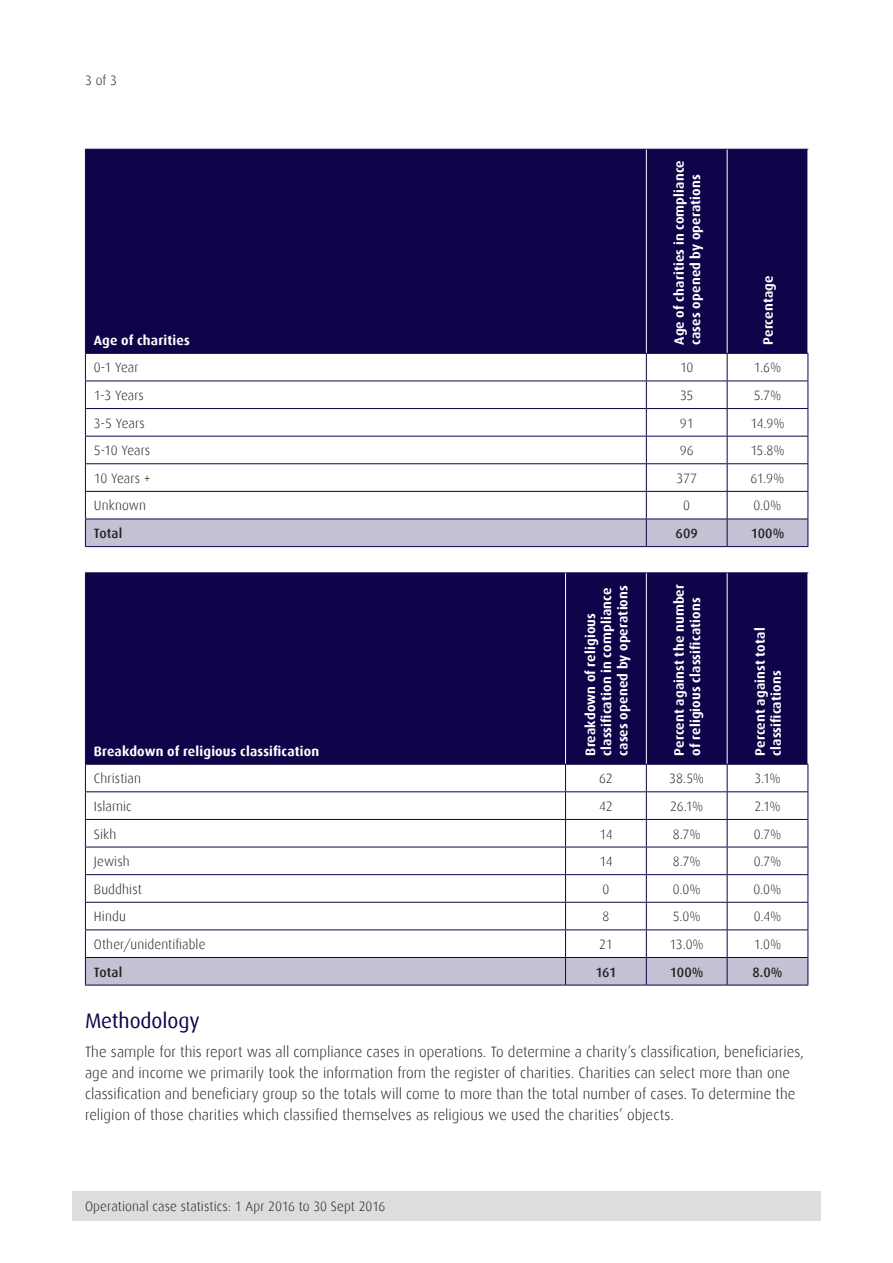
<style>
.page{position:relative;width:893px;height:1263px;background:#fff}
.page>*{position:absolute;margin:0;border:0;box-sizing:border-box;transform-origin:0 0}
.Heading_1{font:21px "Dax";letter-spacing:-.005em;color:#0d0449}
.Body_Text{font:300 15px/21px "Dax";letter-spacing:.005em;color:#231f20}
.Table_Header_-_Left{font:700 13.5px/16.2px "Dax";letter-spacing:.015em;color:#fff}
.Table_Text{font:300 13.5px "Dax";letter-spacing:.01em;color:#231f20}
.Table_Text_-_Centre{font:300 13.5px "Dax";letter-spacing:-.02em;color:#231f20}
.Table_Text_-_Centre-2{font:500 13.5px "Dax";letter-spacing:-.01em;color:#231f20}
.Table_Text-2{font:500 13.5px "Dax";letter-spacing:.005em;color:#231f20}
</style>
<div class="page">
<div style="left:72px;top:1191px;width:749px;height:29px;background:#dcdddf"></div>
<div style="left:86px;top:150px;width:721px;height:203px;background:#0d0449"></div>
<hr style="left:85px;top:150px;width:1px;height:203px;background:#0d0449">
<hr style="left:85px;top:149px;width:561px;height:1px;background:#0d0449">
<hr style="left:646px;top:149px;width:81px;height:1px;background:#0d0449">
<hr style="left:727px;top:149px;width:81px;height:1px;background:#0d0449">
<hr style="left:646px;top:150px;width:1px;height:203px;background:#fff">
<hr style="left:727px;top:150px;width:1px;height:203px;background:#fff">
<hr style="left:85px;top:353px;width:561px;height:1px;background:#0d0449">
<hr style="left:646px;top:353px;width:81px;height:1px;background:#0d0449">
<hr style="left:727px;top:353px;width:81px;height:1px;background:#0d0449">
<svg style="left:85px;top:354px;width:723px;height:192px"></svg>
<hr style="left:85px;top:546px;width:561px;height:1px;background:#0d0449">
<hr style="left:646px;top:546px;width:81px;height:1px;background:#0d0449">
<hr style="left:727px;top:546px;width:81px;height:1px;background:#0d0449">
<div style="left:86px;top:573px;width:721px;height:191px;background:#0d0449"></div>
<hr style="left:85px;top:573px;width:1px;height:191px;background:#0d0449">
<hr style="left:85px;top:572px;width:481px;height:1px;background:#0d0449">
<hr style="left:566px;top:572px;width:80px;height:1px;background:#0d0449">
<hr style="left:646px;top:572px;width:81px;height:1px;background:#0d0449">
<hr style="left:727px;top:572px;width:81px;height:1px;background:#0d0449">
<hr style="left:565px;top:573px;width:1px;height:191px;background:#fff">
<hr style="left:646px;top:573px;width:1px;height:191px;background:#fff">
<hr style="left:727px;top:573px;width:1px;height:191px;background:#fff">
<hr style="left:85px;top:764px;width:481px;height:1px;background:#0d0449">
<hr style="left:566px;top:764px;width:80px;height:1px;background:#0d0449">
<hr style="left:646px;top:764px;width:81px;height:1px;background:#0d0449">
<hr style="left:727px;top:764px;width:81px;height:1px;background:#0d0449">
<svg style="left:85px;top:765px;width:723px;height:220px"></svg>
<hr style="left:85px;top:985px;width:481px;height:1px;background:#0d0449">
<hr style="left:566px;top:985px;width:80px;height:1px;background:#0d0449">
<hr style="left:646px;top:985px;width:81px;height:1px;background:#0d0449">
<hr style="left:727px;top:985px;width:81px;height:1px;background:#0d0449">
<p class="Table_Text" style="left:85px;top:72px;width:34px">3 of 3</p>
<p class="Table_Header_-_Left" style="left:94px;top:332px;width:97px">Age of charities</p>
<p class="Table_Header_-_Left" style="left:671px;top:345px;width:186px;rotate:-90deg">Age of charities in compliance cases opened by operations</p>
<p class="Table_Header_-_Left" style="left:760px;top:345px;width:71px;rotate:-90deg">Percentage</p>
<p class="Table_Text" style="left:94px;top:360px;width:46px">0-1 Year</p>
<p class="Table_Text_-_Centre" style="left:680px;top:360px;width:15px">10</p>
<p class="Table_Text_-_Centre" style="left:754px;top:360px;width:29px">1.6%</p>
<p class="Table_Text" style="left:94px;top:388px;width:51px">1-3 Years</p>
<p class="Table_Text_-_Centre" style="left:680px;top:388px;width:15px">35</p>
<p class="Table_Text_-_Centre" style="left:754px;top:388px;width:29px">5.7%</p>
<p class="Table_Text" style="left:94px;top:416px;width:52px">3-5 Years</p>
<p class="Table_Text_-_Centre" style="left:680px;top:416px;width:15px">91</p>
<p class="Table_Text_-_Centre" style="left:750px;top:416px;width:36px">14.9%</p>
<p class="Table_Text" style="left:94px;top:443px;width:58px">5-10 Years</p>
<p class="Table_Text_-_Centre" style="left:680px;top:443px;width:15px">96</p>
<p class="Table_Text_-_Centre" style="left:750px;top:443px;width:36px">15.8%</p>
<p class="Table_Text" style="left:94px;top:471px;width:58px">10 Years +</p>
<p class="Table_Text_-_Centre" style="left:676px;top:471px;width:22px">377</p>
<p class="Table_Text_-_Centre" style="left:751px;top:471px;width:35px">61.9%</p>
<p class="Table_Text" style="left:94px;top:498px;width:54px">Unknown</p>
<p class="Table_Text_-_Centre" style="left:683px;top:498px;width:8px">0</p>
<p class="Table_Text_-_Centre" style="left:753px;top:498px;width:30px">0.0%</p>
<p class="Table_Text-2" style="left:94px;top:526px;width:30px">Total</p>
<p class="Table_Text_-_Centre-2" style="left:676px;top:526px;width:24px">609</p>
<p class="Table_Text_-_Centre-2" style="left:751px;top:526px;width:35px">100%</p>
<p class="Table_Header_-_Left" style="left:94px;top:743px;width:227px">Breakdown of religious classification</p>
<p class="Table_Header_-_Left" style="left:582px;top:756px;width:172px;rotate:-90deg">Breakdown of religious classification in compliance cases opened by operations</p>
<p class="Table_Header_-_Left" style="left:671px;top:756px;width:173px;rotate:-90deg">Percent against the number of religious classifications</p>
<p class="Table_Header_-_Left" style="left:752px;top:756px;width:130px;rotate:-90deg">Percent against total classifications</p>
<p class="Table_Text" style="left:94px;top:771px;width:49px">Christian</p>
<p class="Table_Text_-_Centre" style="left:599px;top:771px;width:15px">62</p>
<p class="Table_Text_-_Centre" style="left:669px;top:771px;width:37px">38.5%</p>
<p class="Table_Text_-_Centre" style="left:754px;top:771px;width:28px">3.1%</p>
<p class="Table_Text" style="left:94px;top:799px;width:39px">Islamic</p>
<p class="Table_Text_-_Centre" style="left:599px;top:799px;width:15px">42</p>
<p class="Table_Text_-_Centre" style="left:670px;top:799px;width:35px">26.1%</p>
<p class="Table_Text_-_Centre" style="left:754px;top:799px;width:28px">2.1%</p>
<p class="Table_Text" style="left:94px;top:826px;width:24px">Sikh</p>
<p class="Table_Text_-_Centre" style="left:599px;top:826px;width:15px">14</p>
<p class="Table_Text_-_Centre" style="left:673px;top:826px;width:29px">8.7%</p>
<p class="Table_Text_-_Centre" style="left:754px;top:826px;width:29px">0.7%</p>
<p class="Table_Text" style="left:94px;top:854px;width:37px">Jewish</p>
<p class="Table_Text_-_Centre" style="left:599px;top:854px;width:15px">14</p>
<p class="Table_Text_-_Centre" style="left:673px;top:854px;width:29px">8.7%</p>
<p class="Table_Text_-_Centre" style="left:754px;top:854px;width:29px">0.7%</p>
<p class="Table_Text" style="left:94px;top:882px;width:49px">Buddhist</p>
<p class="Table_Text_-_Centre" style="left:602px;top:882px;width:8px">0</p>
<p class="Table_Text_-_Centre" style="left:673px;top:882px;width:30px">0.0%</p>
<p class="Table_Text_-_Centre" style="left:753px;top:882px;width:30px">0.0%</p>
<p class="Table_Text" style="left:94px;top:909px;width:33px">Hindu</p>
<p class="Table_Text_-_Centre" style="left:602px;top:909px;width:8px">8</p>
<p class="Table_Text_-_Centre" style="left:673px;top:909px;width:30px">5.0%</p>
<p class="Table_Text_-_Centre" style="left:754px;top:909px;width:29px">0.4%</p>
<p class="Table_Text" style="left:94px;top:937px;width:113px">Other/unidentifiable</p>
<p class="Table_Text_-_Centre" style="left:599px;top:937px;width:15px">21</p>
<p class="Table_Text_-_Centre" style="left:669px;top:937px;width:36px">13.0%</p>
<p class="Table_Text_-_Centre" style="left:754px;top:937px;width:29px">1.0%</p>
<p class="Table_Text-2" style="left:94px;top:964px;width:30px">Total</p>
<p class="Table_Text_-_Centre-2" style="left:595px;top:964px;width:23px">161</p>
<p class="Table_Text_-_Centre-2" style="left:670px;top:964px;width:35px">100%</p>
<p class="Table_Text_-_Centre-2" style="left:752px;top:964px;width:32px">8.0%</p>
<p class="Heading_1" style="left:85px;top:1009px;width:116px">Methodology</p>
<p class="Body_Text" style="left:85px;top:1042px;width:720px">The sample for this report was all compliance cases in operations. To determine a charity’s classification, beneficiaries, age and income we primarily took the information from the register of charities. Charities can select more than one classification and beneficiary group so the totals will come to more than the total number of cases. To determine the religion of those charities which classified themselves as religious we used the charities’ objects.</p>
<p class="Table_Text" style="left:85px;top:1199px;width:302px">Operational case statistics: 1 Apr 2016 to 30 Sept 2016</p>
</div>
